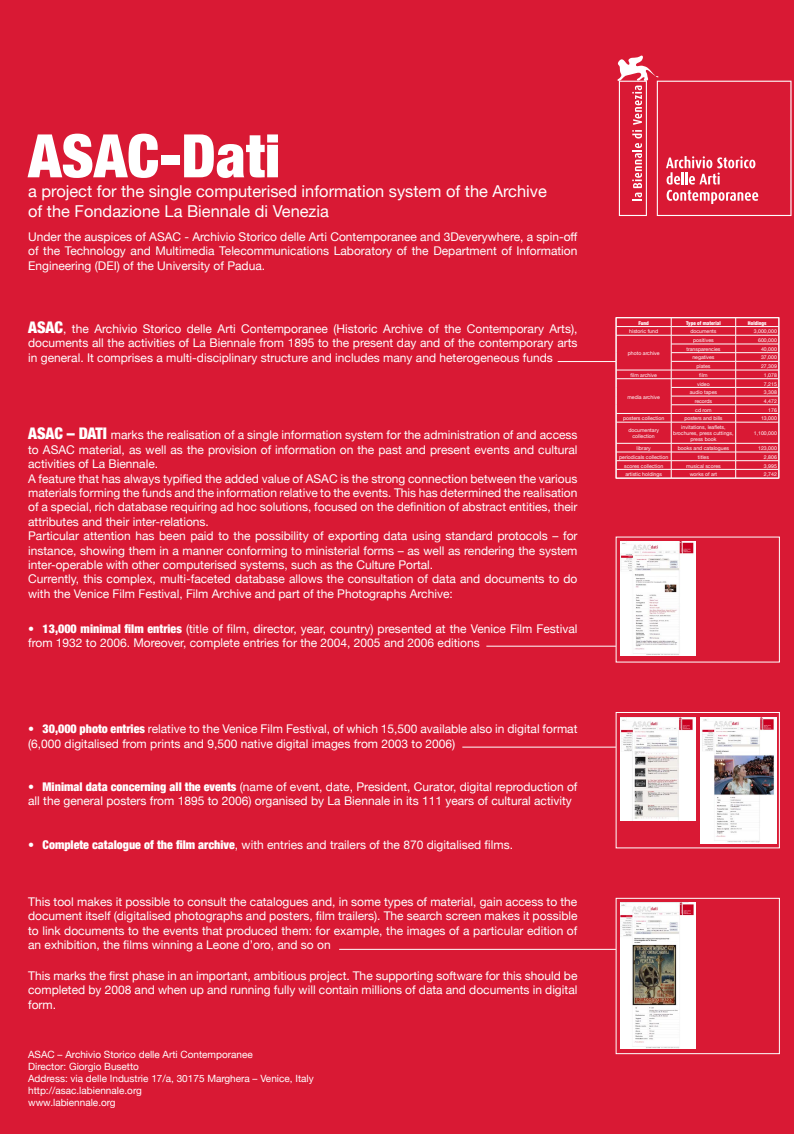
<style>
.page{position:relative;width:794px;height:1134px;background:#d91934}
.page>*{position:absolute;margin:0;border:0;box-sizing:border-box;transform-origin:0 0}
.t1{font:900 condensed 60px "Helvetica Neue";color:#fff}
.t2{font:16.4px/19.7px "Helvetica Neue";color:#fff}
.t3{font:12px/14.4px "Helvetica Neue";color:#fff}
.t4{font:10px/12px "Helvetica Neue";color:#fff}
.t5{font:5.2px/6.2px "Helvetica Neue";color:#fff;text-align:center}
.t6{font:900 condensed 5.2px "Helvetica Neue";color:#fff}
.s1{font-weight:900;font-stretch:condensed;font-size:16px}
.s2{font-weight:900;font-stretch:condensed}
</style>
<div class="page">
<svg style="left:617px;top:56px;width:174px;height:160px"></svg>
<img style="left:620px;top:717px;width:75px;height:103px">
<img style="left:701px;top:717px;width:75px;height:127px">
<img style="left:620px;top:542px;width:75px;height:114px">
<img style="left:620px;top:902px;width:75px;height:147px">
<div style="left:616px;top:898px;width:163px;height:156px;border:1px solid #fff"></div>
<hr style="left:486px;top:646px;width:130px;height:1px;background:#fff">
<hr style="left:462px;top:747px;width:154px;height:1px;background:#fff">
<hr style="left:339px;top:949px;width:277px;height:1px;background:#fff">
<hr style="left:616px;top:478px;width:55px;height:1px;background:#fff">
<hr style="left:671px;top:478px;width:64px;height:1px;background:#fff">
<hr style="left:735px;top:478px;width:44px;height:1px;background:#fff">
<svg style="left:618px;top:319px;width:159px;height:157px"></svg>
<hr style="left:616px;top:326px;width:55px;height:1px;background:#fff">
<hr style="left:671px;top:326px;width:64px;height:1px;background:#fff">
<hr style="left:735px;top:326px;width:44px;height:1px;background:#fff">
<div style="left:616px;top:317px;width:163px;height:161px;border:1px solid #fff"></div>
<hr style="left:557px;top:361px;width:59px;height:1px;background:#fff">
<h1 class="t1" style="left:28px;top:119px;width:254px">ASAC-Dati</h1>
<h2 class="t2" style="left:28px;top:181px;width:520px">a project for the single computerised information system of the Archive of the Fondazione La Biennale di Venezia</h2>
<p class="t3" style="left:28px;top:229px;width:551px;text-align:justify">Under the auspices of ASAC - Archivio Storico delle Arti Contemporanee and 3Deverywhere, a spin-off of the Technology and Multimedia Telecommunications Laboratory of the Department of Information Engineering (DEI) of the University of Padua.</p>
<p class="t3" style="left:28px;top:321px;width:551px;text-align:justify"><span class="s1">ASAC</span>, the Archivio Storico delle Arti Contemporanee (Historic Archive of the Contemporary Arts), documents all the activities of La Biennale from 1895 to the present day and of the contemporary arts in general. It comprises a multi-disciplinary structure and includes many and heterogeneous funds</p>
<p class="t6" style="left:638px;top:320px;width:12px">Fund</p>
<p class="t6" style="left:686px;top:320px;width:36px">Type of material</p>
<p class="t6" style="left:748px;top:320px;width:20px">Holdings</p>
<p class="t5" style="left:629px;top:328px;width:30px">historic fund</p>
<p class="t5" style="left:690px;top:328px;width:28px">documents</p>
<p class="t5" style="left:753px;top:328px;width:25px">3,000,000</p>
<p class="t5" style="left:628px;top:350px;width:33px">photo archive</p>
<p class="t5" style="left:693px;top:337px;width:22px">positives</p>
<p class="t5" style="left:758px;top:337px;width:20px">600,000</p>
<p class="t5" style="left:686px;top:346px;width:36px">transparencies</p>
<p class="t5" style="left:761px;top:346px;width:17px">40,000</p>
<p class="t5" style="left:692px;top:354px;width:24px">negatives</p>
<p class="t5" style="left:761px;top:354px;width:17px">37,000</p>
<p class="t5" style="left:696px;top:363px;width:16px">plates</p>
<p class="t5" style="left:761px;top:363px;width:17px">27,309</p>
<p class="t3" style="left:28px;top:428px;width:551px"><span class="s1">ASAC – DATI</span> marks the realisation of a single information system for the administration of and access to ASAC material, as well as the provision of information on the past and present events and cultural activities of La Biennale.<br>A feature that has always typified the added value of ASAC is the strong connection between the various materials forming the funds and the information relative to the events. This has determined the realisation of a special, rich database requiring ad hoc solutions, focused on the definition of abstract entities, their attributes and their inter-relations.<br>Particular attention has been paid to the possibility of exporting data using standard protocols – for instance, showing them in a manner conforming to ministerial forms – as well as rendering the system inter-operable with other computerised systems, such as the Culture Portal.<br>Currently, this complex, multi-faceted database allows the consultation of data and documents to do with the Venice Film Festival, Film Archive and part of the Photographs Archive:</p>
<p class="t3" style="left:28px;top:621px;width:551px">• <span class="s2">13,000 minimal film entries</span> (title of film, director, year, country) presented at the Venice Film Festival from 1932 to 2006. Moreover, complete entries for the 2004, 2005 and 2006 editions</p>
<p class="t3" style="left:28px;top:722px;width:551px">• <span class="s2">30,000 photo entries</span> relative to the Venice Film Festival, of which 15,500 available also in digital format (6,000 digitalised from prints and 9,500 native digital images from 2003 to 2006)</p>
<p class="t3" style="left:28px;top:779px;width:551px">• <span class="s2">Minimal data concerning all the events</span> (name of event, date, President, Curator, digital reproduction of all the general posters from 1895 to 2006) organised by La Biennale in its 111 years of cultural activity</p>
<p class="t3" style="left:28px;top:837px;width:486px">• <span class="s2">Complete catalogue of the film archive</span>, with entries and trailers of the 870 digitalised films.</p>
<p class="t3" style="left:28px;top:894px;width:551px;text-align:justify">This tool makes it possible to consult the catalogues and, in some types of material, gain access to the document itself (digitalised photographs and posters, film trailers). The search screen makes it possible to link documents to the events that produced them: for example, the images of a particular edition of an exhibition, the films winning a Leone d’oro, and so on</p>
<p class="t3" style="left:28px;top:968px;width:551px;text-align:justify">This marks the first phase in an important, ambitious project. The supporting software for this should be completed by 2008 and when up and running fully will contain millions of data and documents in digital form.</p>
<p class="t4" style="left:28px;top:1048px;width:287px">ASAC – Archivio Storico delle Arti Contemporanee<br>Director: Giorgio Busetto<br>Address: via delle Industrie 17/a, 30175 Marghera – Venice, Italy http://asac.labiennale.org<br>www.labiennale.org</p>
<p class="t5" style="left:630px;top:372px;width:28px">film archive</p>
<p class="t5" style="left:699px;top:372px;width:10px">film</p>
<p class="t5" style="left:764px;top:372px;width:15px">1,078</p>
<p class="t5" style="left:627px;top:393px;width:34px">media archive</p>
<p class="t5" style="left:697px;top:380px;width:14px">video</p>
<p class="t5" style="left:764px;top:380px;width:15px">7,215</p>
<p class="t5" style="left:690px;top:389px;width:29px">audio tapes</p>
<p class="t5" style="left:764px;top:389px;width:15px">3,308</p>
<p class="t5" style="left:694px;top:398px;width:19px">records</p>
<p class="t5" style="left:764px;top:398px;width:15px">4,472</p>
<p class="t5" style="left:695px;top:407px;width:18px">cd rom</p>
<p class="t5" style="left:768px;top:407px;width:10px">176</p>
<p class="t5" style="left:623px;top:415px;width:43px">posters collection</p>
<p class="t5" style="left:684px;top:415px;width:40px">posters and bills</p>
<p class="t5" style="left:761px;top:415px;width:17px">13,000</p>
<p class="t5" style="left:628px;top:427px;width:32px">documentary collection</p>
<p class="t5" style="left:673px;top:424px;width:62px">invitations, leaflets, brochures, press cuttings, press book</p>
<p class="t5" style="left:753px;top:430px;width:25px">1,100,000</p>
<p class="t5" style="left:636px;top:445px;width:16px">library</p>
<p class="t5" style="left:677px;top:445px;width:53px">books and catalogues</p>
<p class="t5" style="left:758px;top:445px;width:20px">123,000</p>
<p class="t5" style="left:619px;top:454px;width:51px">periodicals collection</p>
<p class="t5" style="left:698px;top:454px;width:12px">titles</p>
<p class="t5" style="left:764px;top:454px;width:15px">2,806</p>
<p class="t5" style="left:624px;top:462px;width:41px">scores collection</p>
<p class="t5" style="left:686px;top:462px;width:36px">musical scores</p>
<p class="t5" style="left:764px;top:462px;width:15px">3,995</p>
<p class="t5" style="left:625px;top:471px;width:38px">artistic holdings</p>
<p class="t5" style="left:689px;top:471px;width:29px">works of art</p>
<p class="t5" style="left:764px;top:471px;width:15px">2,742</p>
</div>
